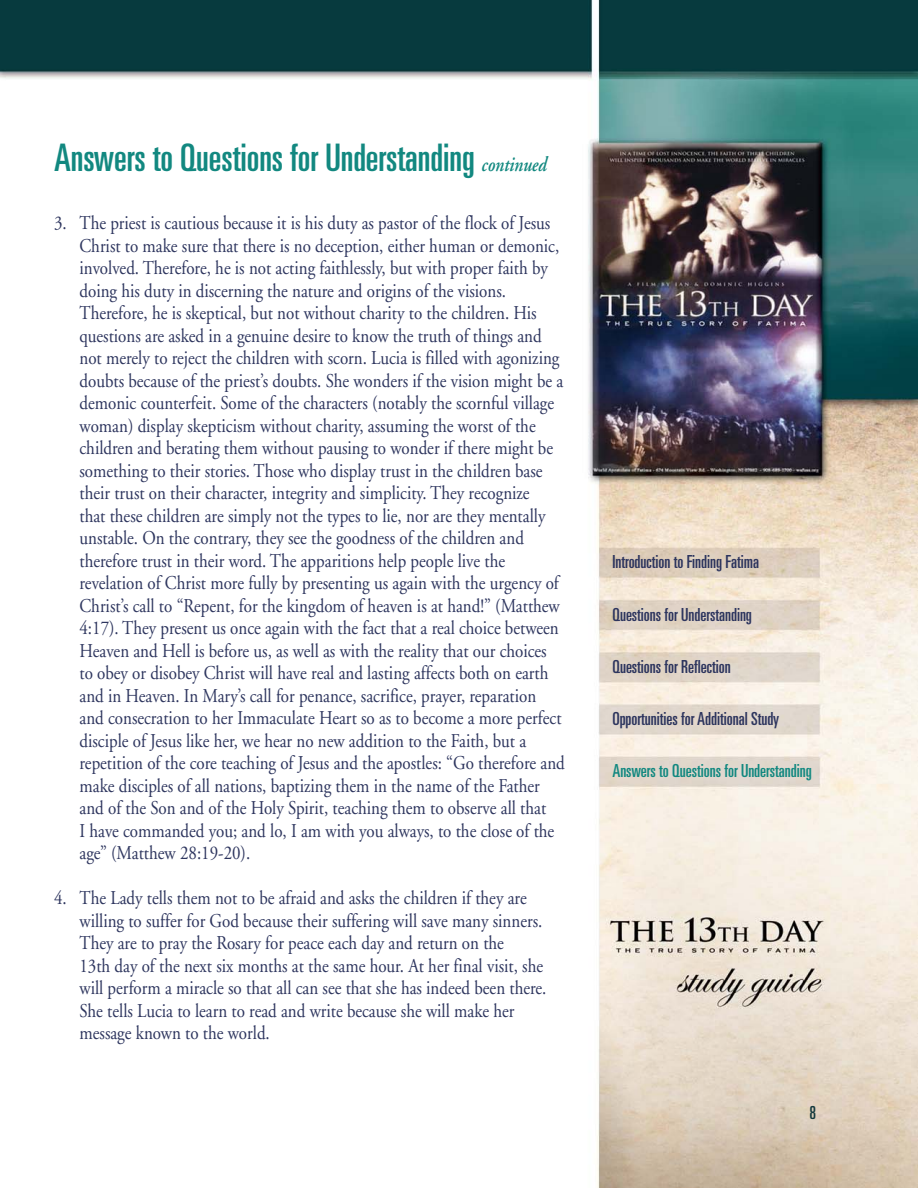
<style>
.page{position:relative;width:918px;height:1188px;background:#fff}
.page>*{position:absolute;margin:0;border:0;box-sizing:border-box;transform-origin:0 0}
.t1{font:ultra-condensed 37.95px "Univers";color:#128880}
.t2{font:19.5px/22.5px "Adobe Garamond";color:#2d355e;scale:.87 1}
.t3{font:ultra-condensed 18px "Univers";color:#2d355e}
.t4{font:ultra-condensed 18px "Univers";color:#128880}
.t5{font:ultra-condensed 18px "Univers";color:#14393e}
.s1{font-family:"Adobe Garamond";font-weight:600;font-style:italic;font-stretch:normal;font-size:21px}
</style>
<div class="page">
<img style="left:0;top:0;width:918px;height:1188px">
<h1 class="t1" style="left:54px;top:143px;width:494px">Answers to Questions for Understanding <span class="s1">continued</span></h1>
<p class="t2" style="left:79px;top:214px;width:559px;text-indent:-25px">3. The priest is cautious because it is his duty as pastor of the flock of Jesus Christ to make sure that there is no deception, either human or demonic, involved. Therefore, he is not acting faithlessly, but with proper faith by doing his duty in discerning the nature and origins of the visions.<br>Therefore, he is skeptical, but not without charity to the children. His questions are asked in a genuine desire to know the truth of things and not merely to reject the children with scorn. Lucia is filled with agonizing doubts because of the priest’s doubts. She wonders if the vision might be a demonic counterfeit. Some of the characters (notably the scornful village woman) display skepticism without charity, assuming the worst of the children and berating them without pausing to wonder if there might be something to their stories. Those who display trust in the children base their trust on their character, integrity and simplicity. They recognize<br>that these children are simply not the types to lie, nor are they mentally unstable. On the contrary, they see the goodness of the children and therefore trust in their word. The apparitions help people live the revelation of Christ more fully by presenting us again with the urgency of Christ’s call to “Repent, for the kingdom of heaven is at hand!” (Matthew 4:17). They present us once again with the fact that a real choice between Heaven and Hell is before us, as well as with the reality that our choices to obey or disobey Christ will have real and lasting affects both on earth and in Heaven. In Mary’s call for penance, sacrifice, prayer, reparation and consecration to her Immaculate Heart so as to become a more perfect disciple of Jesus like her, we hear no new addition to the Faith, but a repetition of the core teaching of Jesus and the apostles: “Go therefore and make disciples of all nations, baptizing them in the name of the Father and of the Son and of the Holy Spirit, teaching them to observe all that<br>I have commanded you; and lo, I am with you always, to the close of the age” (Matthew 28:19-20).</p>
<p class="t2" style="left:79px;top:889px;width:538px;text-indent:-25px">4. The Lady tells them not to be afraid and asks the children if they are willing to suffer for God because their suffering will save many sinners.<br>They are to pray the Rosary for peace each day and return on the<br>13th day of the next six months at the same hour. At her final visit, she will perform a miracle so that all can see that she has indeed been there.<br>She tells Lucia to learn to read and write because she will make her message known to the world.</p>
<p class="t3" style="left:612px;top:555px;width:148px">Introduction to Finding Fatima</p>
<p class="t3" style="left:612px;top:608px;width:141px">Questions for Understanding</p>
<p class="t3" style="left:612px;top:660px;width:120px">Questions for Reflection</p>
<p class="t3" style="left:612px;top:712px;width:168px">Opportunities for Additional Study</p>
<p class="t4" style="left:612px;top:764px;width:201px">Answers to Questions for Understanding</p>
<p class="t5" style="left:809px;top:1106px;width:8px">8</p>
</div>
